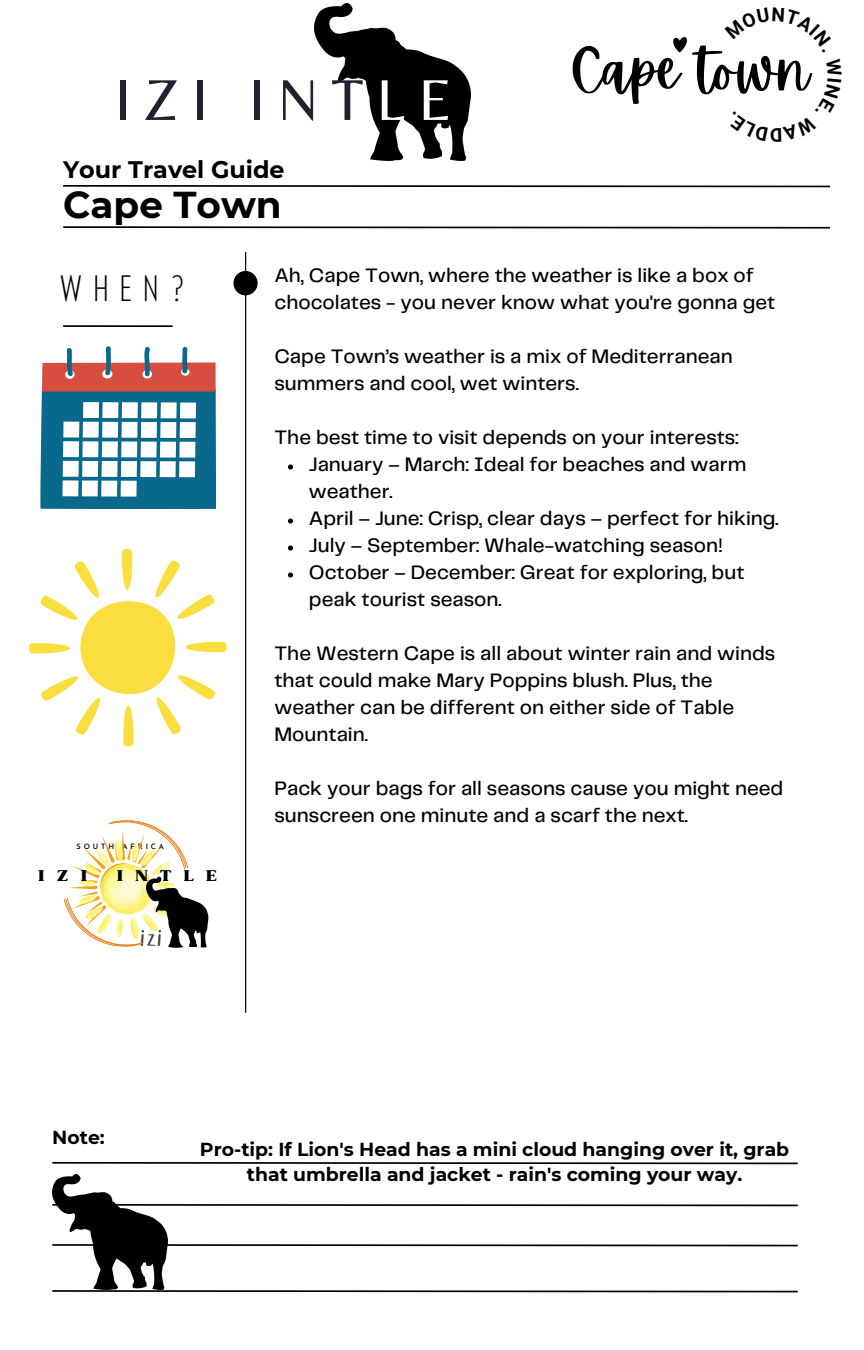
<style>
.page{position:relative;width:864px;height:1350px;background:#fff}
.page>*{position:absolute;margin:0;border:0;box-sizing:border-box;transform-origin:0 0}
.t1{font:59.85px "Belleza";letter-spacing:.215em;color:#202030}
.t2{font:56.48px "Apricots";color:#000}
.t3{font:700 37.35px "Montserrat";color:#000}
.t4{font:200 condensed 36.68px "Balgin";color:#000}
.t5{font:25.2px "Hangyaboly";color:#3d3b3a}
.t6{font:700 23.85px "Montserrat";color:#000}
.t7{font:500 20.25px/27px "Telegraf";color:#000}
.t8{font:700 18.9px/25.2px "Montserrat";color:#000;text-align:center}
.t9{font:14.85px "Bugaki";letter-spacing:.8em;color:#000}
.t10{font:600 7.42px "Josefin Sans";letter-spacing:.4em;color:#000}
.s1{color:#fff}
</style>
<div class="page">
<img style="left:315px;top:3px;width:156px;height:157px">
<hr style="left:63px;top:185px;width:767px;height:2px;background:#000">
<hr style="left:63px;top:226px;width:767px;height:3px;background:#000">
<hr style="left:63px;top:325px;width:110px;height:2px;background:#000">
<hr style="left:52px;top:1204px;width:746px;height:2px;background:#000">
<hr style="left:52px;top:1244px;width:746px;height:2px;background:#000">
<hr style="left:245px;top:252px;width:1px;height:761px;background:#000">
<div style="left:233px;top:271px;width:25px;height:24px;background:#000;border-radius:50%"></div>
<img style="left:52px;top:1174px;width:115px;height:115px">
<hr style="left:52px;top:1162px;width:746px;height:2px;background:#000">
<hr style="left:52px;top:1290px;width:746px;height:2px;background:#000">
<svg style="left:40px;top:346px;width:175px;height:163px"></svg>
<svg style="left:29px;top:548px;width:198px;height:199px"></svg>
<svg style="left:288px;top:465px;width:5px;height:5px"></svg>
<svg style="left:288px;top:519px;width:5px;height:5px"></svg>
<svg style="left:288px;top:546px;width:5px;height:5px"></svg>
<svg style="left:288px;top:573px;width:5px;height:5px"></svg>
<svg style="left:64px;top:820px;width:145px;height:128px"></svg>
<svg style="left:673px;top:37px;width:14px;height:16px"></svg>
<p class="t1" style="left:115px;top:64px;width:338px">IZI INT<span class="s1">LE</span></p>
<h4 class="t6" style="left:63px;top:155px;width:223px">Your Travel Guide</h4>
<h3 class="t3" style="left:63px;top:182px;width:220px">Cape Town</h3>
<h2 class="t2" style="left:570px;top:37px;width:241px">Cape town</h2>
<h1 class="t4" style="left:60px;top:273px;width:128px">WHEN?</h1>
<p class="t10" style="left:77px;top:844px;width:89px">SOUTH AFRICA</p>
<p class="t9" style="left:38px;top:867px;width:51px">IZI</p>
<p class="t9" style="left:117px;top:867px;width:102px">INTLE</p>
<p class="t5" style="left:140px;top:922px;width:24px">izi</p>
<p class="t7" style="left:274px;top:263px;width:502px">Ah, Cape Town, where the weather is like a box of chocolates - you never know what you're gonna get</p>
<p class="t7" style="left:274px;top:344px;width:460px">Cape Town’s weather is a mix of Mediterranean summers and cool, wet winters.</p>
<p class="t7" style="left:274px;top:425px;width:465px">The best time to visit depends on your interests:</p>
<h2 class="t7" style="left:309px;top:452px;width:439px">January – March: Ideal for beaches and warm weather.</h2>
<p class="t7" style="left:309px;top:506px;width:471px">April – June: Crisp, clear days – perfect for hiking.</p>
<p class="t7" style="left:309px;top:533px;width:415px">July – September: Whale-watching season!</p>
<p class="t7" style="left:309px;top:560px;width:437px">October – December: Great for exploring, but peak tourist season.</p>
<p class="t7" style="left:274px;top:641px;width:502px">The Western Cape is all about winter rain and winds that could make Mary Poppins blush. Plus, the weather can be different on either side of Table Mountain.</p>
<p class="t7" style="left:274px;top:776px;width:510px">Pack your bags for all seasons cause you might need sunscreen one minute and a scarf the next.</p>
<p class="t8" style="left:52px;top:1124px;width:54px">Note:</p>
<p class="t8" style="left:200px;top:1136px;width:591px">Pro-tip: If Lion's Head has a mini cloud hanging over it, grab that umbrella and jacket - rain's coming your way.</p>
</div>
